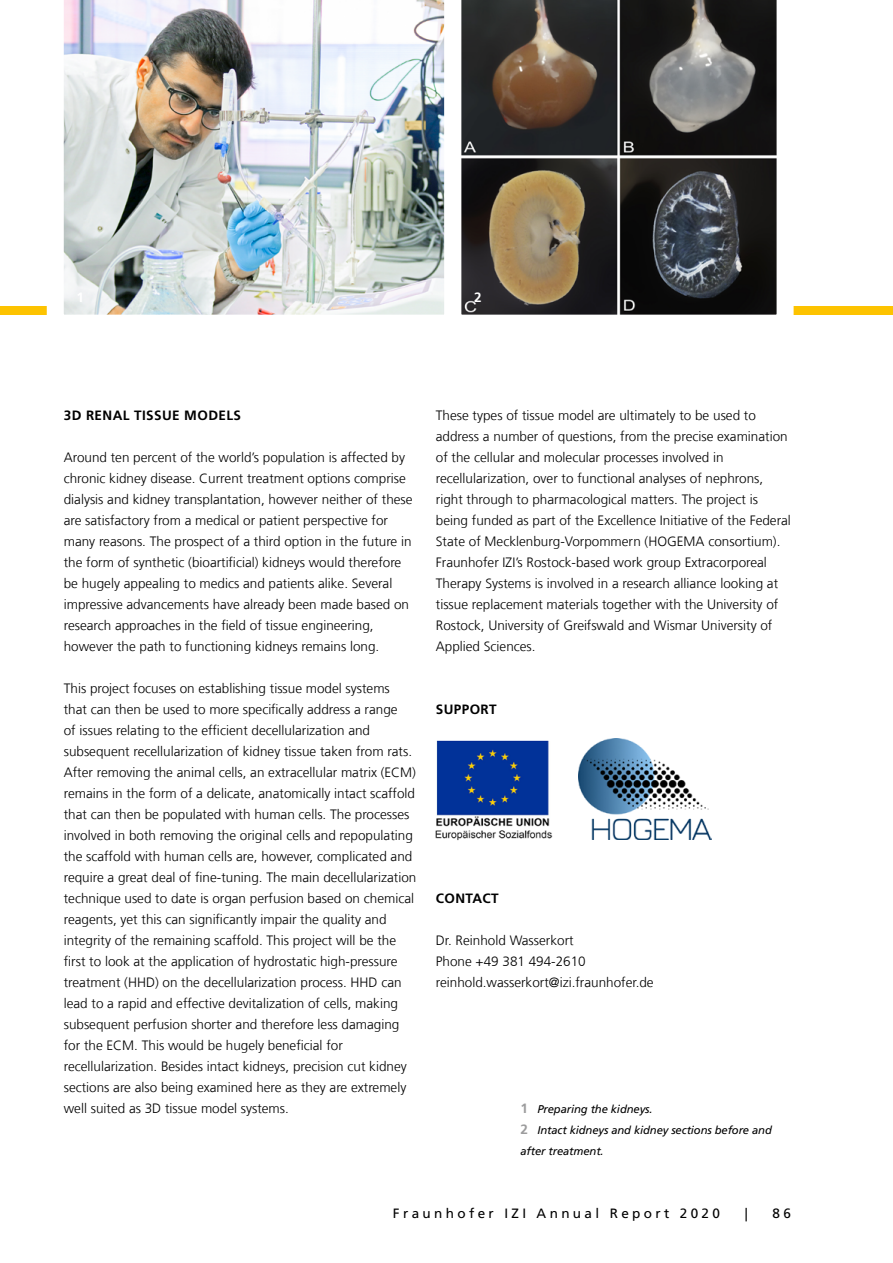
<style>
.page{position:relative;width:893px;height:1263px;background:#fff}
.page>*{position:absolute;margin:0;border:0;box-sizing:border-box;transform-origin:0 0}
.t1{font:300 13.5px/21px "Frutiger LT Com";color:#000}
.t2{font:700 13.5px "Frutiger LT Com";letter-spacing:.03em;color:#000}
.t3{font:13.5px "Frutiger LT Com";letter-spacing:.25em;color:#000}
.t4{font:700 13.5px "Frutiger LT Com";color:#fff}
.t5{font:italic 11.25px/21px "Frutiger LT Com";letter-spacing:-.01em;color:#000}
.s1{font-weight:700;font-style:normal;font-size:13.5px;color:#9c9c9d}
</style>
<div class="page">
<div style="left:0;top:306px;width:893px;height:9px;background:#fdc300"></div>
<img style="left:578px;top:739px;width:133px;height:101px">
<img style="left:436px;top:740px;width:117px;height:101px">
<img style="left:46px;top:0;width:390px;height:315px">
<svg style="left:436px;top:0;width:358px;height:315px;background:#57544f"></svg>
<p class="t4" style="left:474px;top:289px;width:9px">2</p>
<p class="t2" style="left:64px;top:407px;width:179px">3D RENAL TISSUE MODELS</p>
<p class="t1" style="left:64px;top:447px;width:350px">Around ten percent of the world’s population is affected by chronic kidney disease. Current treatment options comprise dialysis and kidney transplantation, however neither of these are satisfactory from a medical or patient perspective for many reasons. The prospect of a third option in the future in the form of synthetic (bioartificial) kidneys would therefore be hugely appealing to medics and patients alike. Several impressive advancements have already been made based on research approaches in the field of tissue engineering, however the path to functioning kidneys remains long.</p>
<p class="t1" style="left:64px;top:678px;width:354px">This project focuses on establishing tissue model systems that can then be used to more specifically address a range<br>of issues relating to the efficient decellularization and subsequent recellularization of kidney tissue taken from rats.<br>After removing the animal cells, an extracellular matrix (ECM) remains in the form of a delicate, anatomically intact scaffold that can then be populated with human cells. The processes involved in both removing the original cells and repopulating the scaffold with human cells are, however, complicated and require a great deal of fine-tuning. The main decellularization technique used to date is organ perfusion based on chemical reagents, yet this can significantly impair the quality and integrity of the remaining scaffold. This project will be the first to look at the application of hydrostatic high-pressure treatment (HHD) on the decellularization process. HHD can lead to a rapid and effective devitalization of cells, making subsequent perfusion shorter and therefore less damaging for the ECM. This would be hugely beneficial for recellularization. Besides intact kidneys, precision cut kidney sections are also being examined here as they are extremely well suited as 3D tissue model systems.</p>
<p class="t1" style="left:436px;top:405px;width:357px">These types of tissue model are ultimately to be used to address a number of questions, from the precise examination of the cellular and molecular processes involved in recellularization, over to functional analyses of nephrons, right through to pharmacological matters. The project is being funded as part of the Excellence Initiative of the Federal State of Mecklenburg-Vorpommern (HOGEMA consortium).<br>Fraunhofer IZI’s Rostock-based work group Extracorporeal Therapy Systems is involved in a research alliance looking at tissue replacement materials together with the University of Rostock, University of Greifswald and Wismar University of Applied Sciences.</p>
<p class="t2" style="left:436px;top:701px;width:62px">SUPPORT</p>
<p class="t2" style="left:436px;top:890px;width:64px">CONTACT</p>
<p class="t1" style="left:436px;top:930px;width:219px">Dr. Reinhold Wasserkort<br>Phone +49 381 494-2610 reinhold.wasserkort@izi.fraunhofer.de</p>
<p class="t5" style="left:520px;top:1098px;width:253px"><span class="s1">1</span> Preparing the kidneys.<br><span class="s1">2</span> Intact kidneys and kidney sections before and after treatment.</p>
<p class="t3" style="left:393px;top:1205px;width:329px">Fraunhofer IZI Annual Report 2020</p>
<p class="t3" style="left:745px;top:1205px;width:4px">|</p>
<p class="t3" style="left:772px;top:1205px;width:20px">86</p>
</div>
